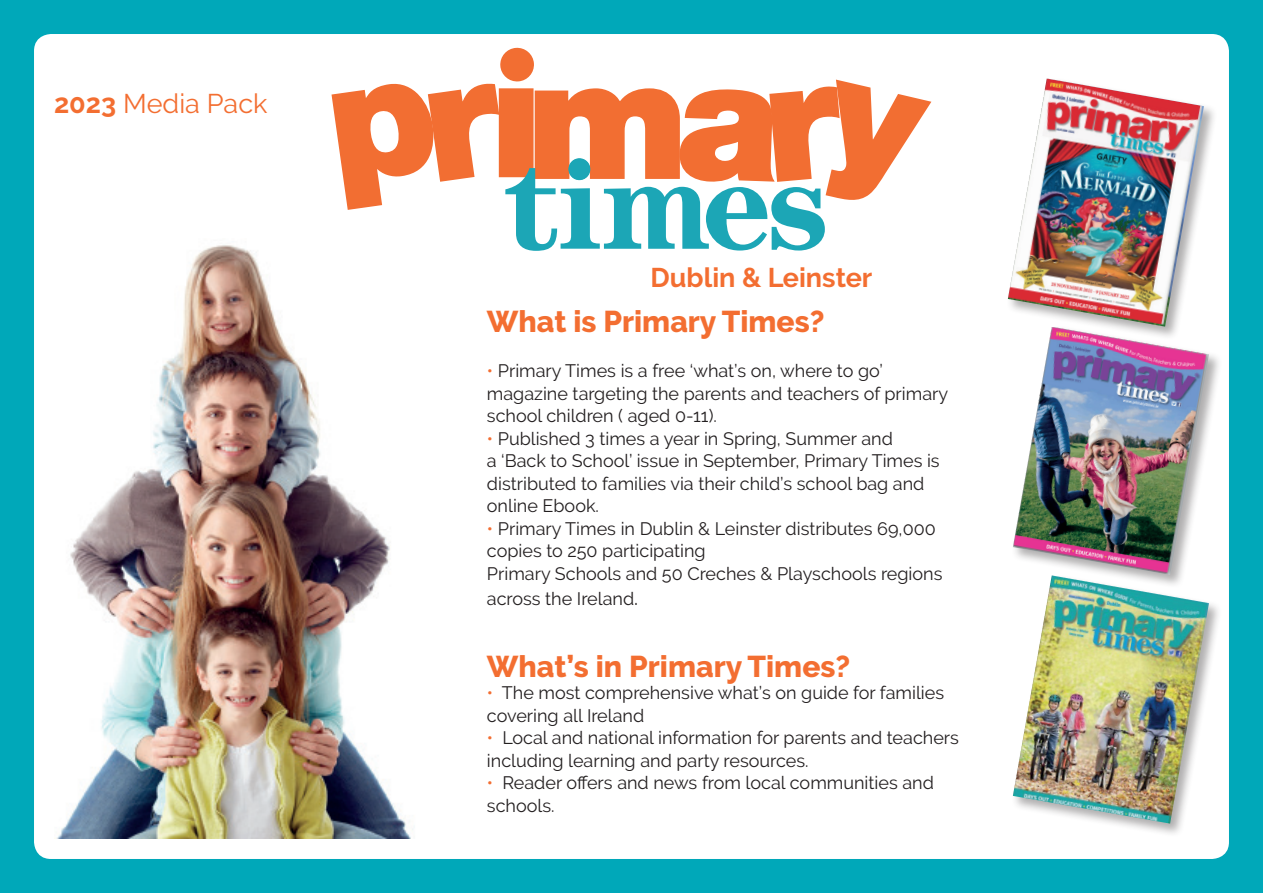
<style>
.page{position:relative;width:1263px;height:893px;background:#00a8b9}
.page>*{position:absolute;margin:0;border:0;box-sizing:border-box;transform-origin:0 0}
.t1{font:800 30px "Raleway";color:#f36e31}
.t2{font:700 27px "Raleway";color:#f36e31}
.t3{font:27px "Raleway";color:#f36e31}
.t4{font:18px/22.5px "Raleway";color:#231f20}
.s1{font-weight:700}
.s2{color:#f36e31}
.s3{font-size:21px}
</style>
<div class="page">
<div style="left:34px;top:34px;width:1195px;height:825px;background:#fff;border-radius:17px"></div>
<svg style="left:331px;top:48px;width:600px;height:203px"></svg>
<div style="left:568px;top:158px;width:22px;height:22px;background:#1ca6b6;border-radius:50%"></div>
<img style="left:54px;top:239px;width:366px;height:600px">
<div style="left:1006px;top:77px;width:211px;height:263px;background:#231f20;opacity:.36"></div>
<img style="left:1008px;top:78px;width:196px;height:249px">
<div style="left:1011px;top:325px;width:211px;height:263px;background:#231f20;opacity:.36"></div>
<img style="left:1013px;top:327px;width:196px;height:247px">
<div style="left:1011px;top:574px;width:211px;height:263px;background:#231f20;opacity:.36"></div>
<h2 class="t3" style="left:54px;top:88px;width:215px"><span class="s1">2023</span> Media Pack</h2>
<h2 class="t2" style="left:651px;top:262px;width:223px">Dublin &amp; Leinster</h2>
<h1 class="t1" style="left:487px;top:305px;width:339px">What is Primary Times?</h1>
<p class="t4" style="left:487px;top:360px;width:463px"><span class="s2">•</span> Primary Times is a free ‘what’s on, where to go’ magazine targeting the parents and teachers of primary school children ( aged 0-11).</p>
<p class="t4" style="left:487px;top:427px;width:454px"><span class="s2">•</span> Published 3 times a year in Spring, Summer and<br>a ‘Back to School’ issue in September, Primary Times is distributed to families via their child’s school bag and online Ebook.</p>
<p class="t4" style="left:487px;top:517px;width:457px"><span class="s2">•</span> Primary Times in Dublin &amp; Leinster distributes 69,000 copies to 250 participating<br>Primary Schools and 50 Creches &amp; Playschools regions</p>
<p class="t4" style="left:487px;top:587px;width:153px">across the Ireland<span class="s3">.</span></p>
<h1 class="t1" style="left:487px;top:649px;width:365px">What’s in Primary Times?</h1>
<p class="t4" style="left:487px;top:682px;width:459px"><span class="s2">•</span> The most comprehensive what’s on guide for families covering all Ireland</p>
<p class="t4" style="left:487px;top:727px;width:474px"><span class="s2">•</span> Local and national information for parents and teachers including learning and party resources.</p>
<p class="t4" style="left:487px;top:772px;width:448px"><span class="s2">•</span> Reader offers and news from local communities and schools.</p>
</div>
